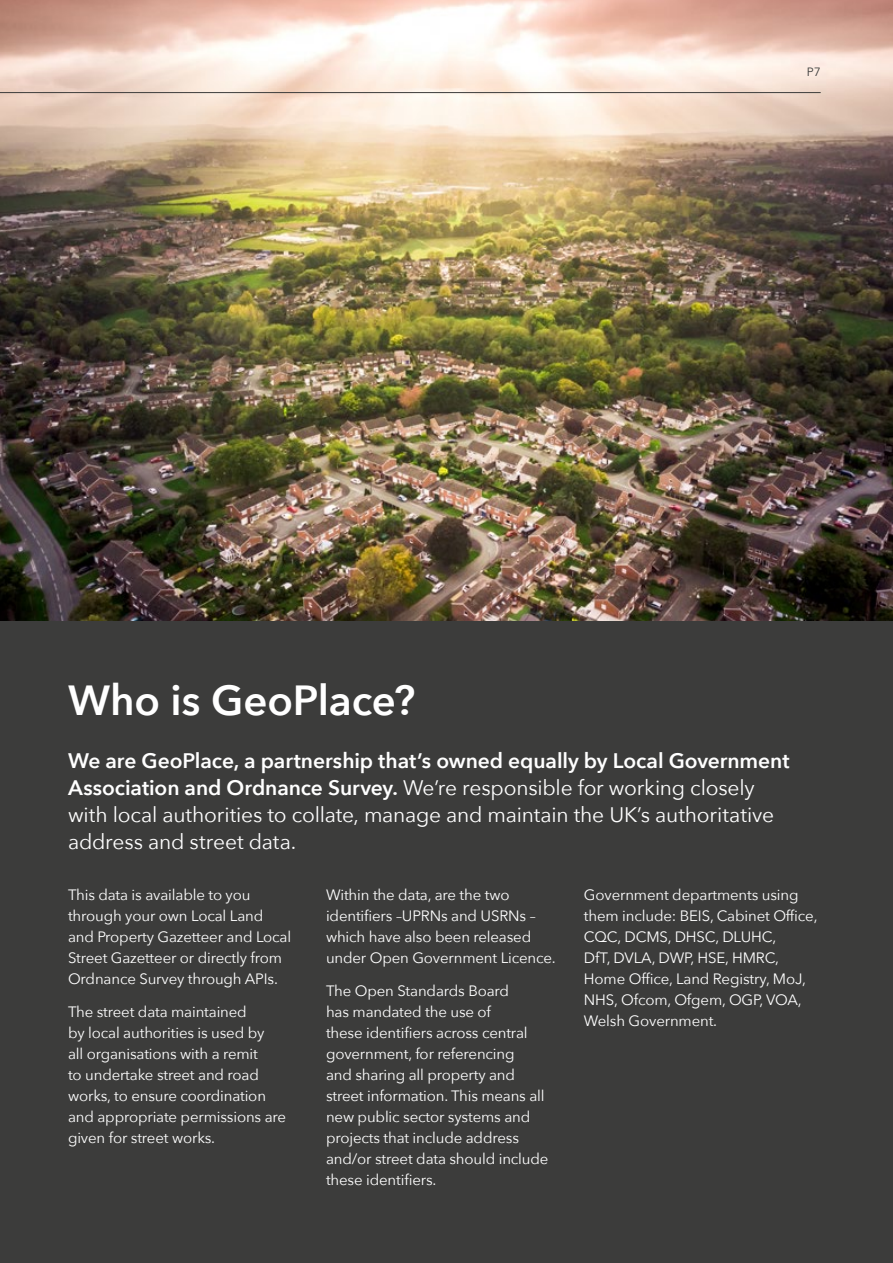
<style>
.page{position:relative;width:893px;height:1263px;background:#3c3c3b}
.page>*{position:absolute;margin:0;border:0;box-sizing:border-box;transform-origin:0 0}
.New_H1{font:600 42px "Avenir Next";letter-spacing:-.005em;color:#fff}
.New_Abstract{font:21px/27px "Avenir Next";letter-spacing:-.01em;color:#fff}
.New_Body_Large{font:15px/21px "Avenir Next";letter-spacing:-.01em;color:#fff}
.Running_Head_Foot{font:12px "Avenir Next";color:#3c3c3b}
.s1{font-weight:600}
</style>
<div class="page">
<img style="left:0;top:0;width:893px;height:621px">
<hr style="left:0;top:92px;width:821px;height:1px;background:#3c3c3b">
<p class="Running_Head_Foot" style="left:807px;top:61px;width:15px">P7</p>
<p class="New_H1" style="left:68px;top:664px;width:349px">Who is GeoPlace?</p>
<p class="New_Abstract" style="left:68px;top:746px;width:723px"><span class="s1">We are GeoPlace, a partnership that’s owned equally by Local Government Association and Ordnance Survey.</span> We’re responsible for working closely with local authorities to collate, manage and maintain the UK’s authoritative address and street data.</p>
<p class="New_Body_Large" style="left:68px;top:883px;width:225px">This data is available to you through your own Local Land and Property Gazetteer and Local<br>Street Gazetteer or directly from<br>Ordnance Survey through APIs.</p>
<p class="New_Body_Large" style="left:68px;top:1001px;width:220px">The street data maintained<br>by local authorities is used by<br>all organisations with a remit<br>to undertake street and road works, to ensure coordination and appropriate permissions are given for street works.</p>
<p class="New_Body_Large" style="left:326px;top:883px;width:231px">Within the data, are the two identifiers –UPRNs and USRNs – which have also been released under Open Government Licence.</p>
<p class="New_Body_Large" style="left:326px;top:980px;width:224px">The Open Standards Board<br>has mandated the use of<br>these identifiers across central government, for referencing<br>and sharing all property and street information. This means all new public sector systems and projects that include address and/or street data should include these identifiers.</p>
<p class="New_Body_Large" style="left:584px;top:883px;width:235px">Government departments using them include: BEIS, Cabinet Office,<br>CQC, DCMS, DHSC, DLUHC,<br>DfT, DVLA, DWP, HSE, HMRC,<br>Home Office, Land Registry, MoJ,<br>NHS, Ofcom, Ofgem, OGP, VOA,<br>Welsh Government.</p>
</div>
